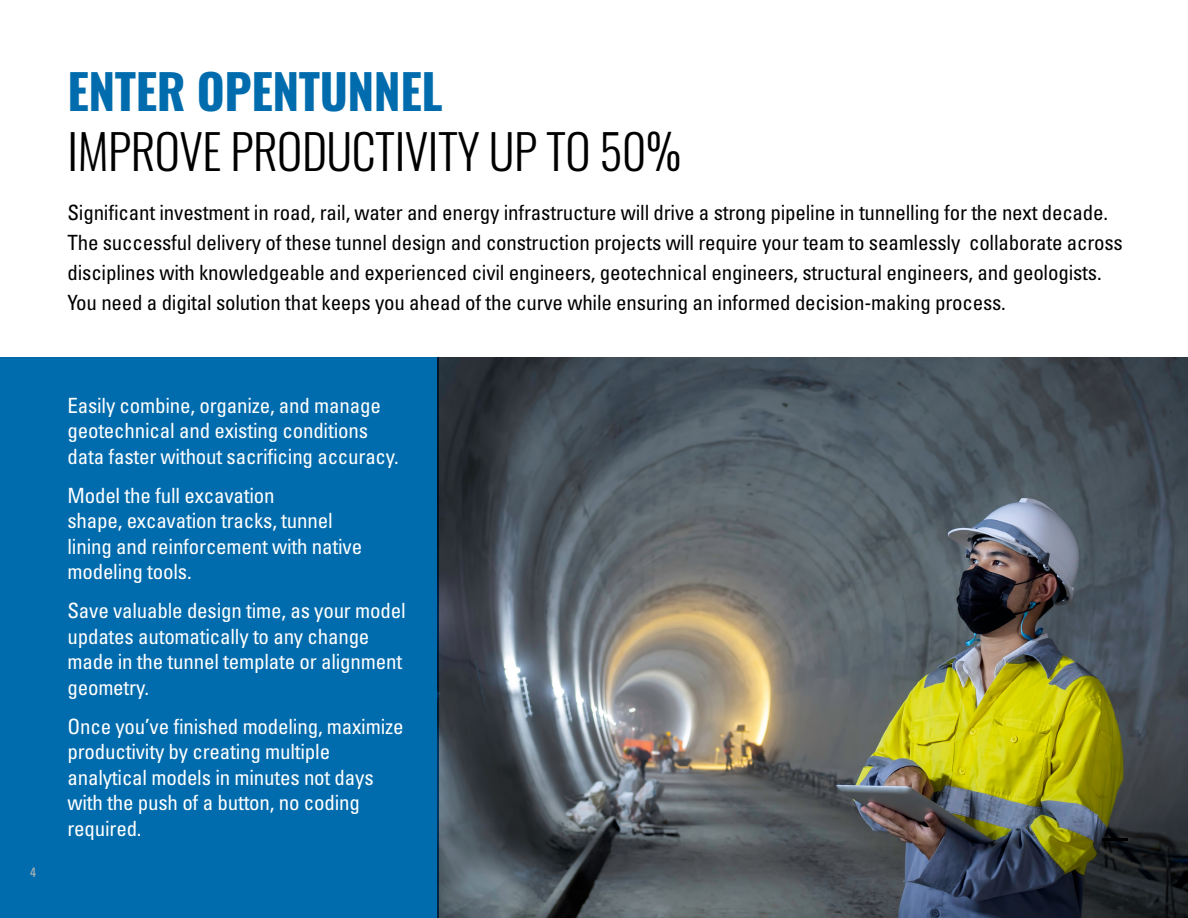
<style>
.page{position:relative;width:1188px;height:918px;background:#fff}
.page>*{position:absolute;margin:0;border:0;box-sizing:border-box;transform-origin:0 0}
.t1{font:300 48px "Oswald";letter-spacing:-.01em;color:#000}
.t2{font:700 48px "Oswald";letter-spacing:-.01em;color:#006cad}
.t3{font:condensed 21px/25.5px "Univers";letter-spacing:-.01em;color:#fff}
.t4{font:condensed 21px/30px "Univers";letter-spacing:-.01em;color:#000}
.t5{font:condensed 13.5px "Univers";color:#b1b4b6}
</style>
<div class="page">
<div style="left:0;top:357px;width:438px;height:561px;background:#006cad"></div>
<img style="left:437px;top:357px;width:751px;height:561px">
<hr style="left:1102px;top:838px;width:26px;height:2px;background:#000">
<h1 class="t2" style="left:68px;top:67px;width:377px">ENTER OPENTUNNEL</h1>
<h1 class="t1" style="left:68px;top:109px;width:615px">IMPROVE PRODUCTIVITY UP TO 50%</h1>
<p class="t4" style="left:68px;top:197px;width:1057px">Significant investment in road, rail, water and energy infrastructure will drive a strong pipeline in tunnelling for the next decade.<br>The successful delivery of these tunnel design and construction projects will require your team to seamlessly collaborate across disciplines with knowledgeable and experienced civil engineers, geotechnical engineers, structural engineers, and geologists.<br>You need a digital solution that keeps you ahead of the curve while ensuring an informed decision-making process.</p>
<p class="t5" style="left:30px;top:864px;width:7px">4</p>
<p class="t3" style="left:68px;top:392px;width:333px">Easily combine, organize, and manage geotechnical and existing conditions data faster without sacrificing accuracy.</p>
<p class="t3" style="left:68px;top:482px;width:296px">Model the full excavation<br>shape, excavation tracks, tunnel lining and reinforcement with native modeling tools.</p>
<p class="t3" style="left:68px;top:598px;width:340px">Save valuable design time, as your model updates automatically to any change made in the tunnel template or alignment geometry.</p>
<p class="t3" style="left:68px;top:713px;width:338px">Once you’ve finished modeling, maximize productivity by creating multiple analytical models in minutes not days with the push of a button, no coding required.</p>
</div>
